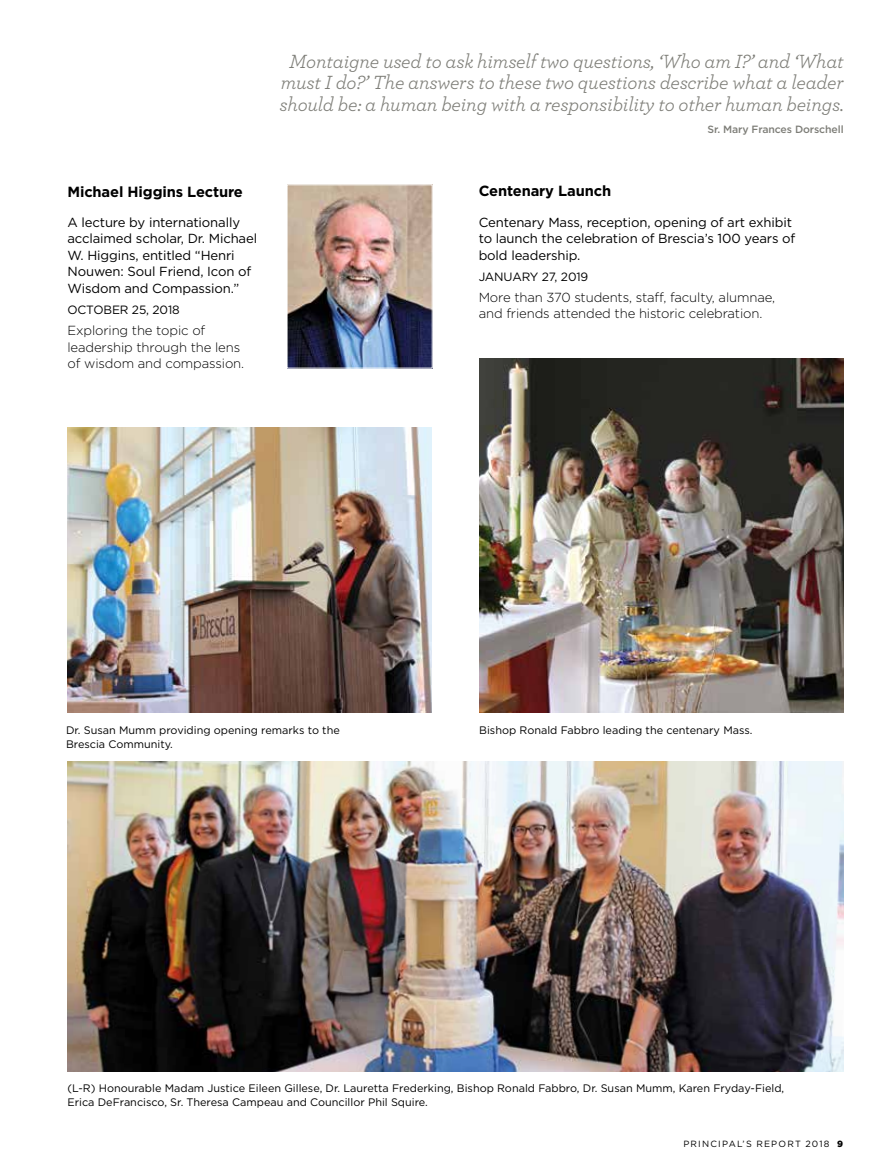
<style>
.page{position:relative;width:891px;height:1175px;background:#fff}
.page>*{position:absolute;margin:0;border:0;box-sizing:border-box;transform-origin:0 0}
.t1{font:italic 19.95px/21.8px "Archer";letter-spacing:-.01em;color:#7d7d77;text-align:center}
.t2{font:700 14.7px "Gotham";letter-spacing:-.01em;color:#000}
.t3{font:13.2px/16.5px "Gotham";letter-spacing:-.01em;color:#000}
.t4{font:300 13.2px/16.5px "Gotham";letter-spacing:-.01em;color:#000}
.t5{font:12px "Gotham";letter-spacing:-.01em;color:#000}
.t6{font:10.8px/14px "Gotham";color:#000}
.t7{font:500 10.5px "Gotham";letter-spacing:-.01em;color:#7d7d77}
.t8{font:9px "Gotham";letter-spacing:.13em;color:#000}
.s1{font-weight:900}
</style>
<div class="page">
<img style="left:68px;top:761px;width:776px;height:310px">
<img style="left:479px;top:358px;width:365px;height:354px">
<img style="left:289px;top:186px;width:142px;height:180px">
<div style="left:287px;top:184px;width:146px;height:184px;border:1px solid #fff"></div>
<img style="left:68px;top:427px;width:364px;height:285px">
<h2 class="t2" style="left:68px;top:182px;width:177px">Michael Higgins Lecture</h2>
<p class="t3" style="left:68px;top:214px;width:191px">A lecture by internationally acclaimed scholar, Dr. Michael<br>W. Higgins, entitled “Henri<br>Nouwen: Soul Friend, Icon of<br>Wisdom and Compassion.”</p>
<p class="t5" style="left:68px;top:302px;width:114px">OCTOBER 25, 2018</p>
<p class="t4" style="left:68px;top:322px;width:178px">Exploring the topic of leadership through the lens of wisdom and compassion.</p>
<h1 class="t1" style="left:280px;top:49px;width:566px">Montaigne used to ask himself two questions, ‘Who am I?’ and ‘What must I do?’ The answers to these two questions describe what a leader should be: a human being with a responsibility to other human beings.</h1>
<p class="t7" style="left:707px;top:122px;width:138px">Sr. Mary Frances Dorschell</p>
<h2 class="t2" style="left:479px;top:181px;width:134px">Centenary Launch</h2>
<p class="t3" style="left:479px;top:213px;width:318px">Centenary Mass, reception, opening of art exhibit to launch the celebration of Brescia’s 100 years of bold leadership.</p>
<p class="t5" style="left:479px;top:269px;width:111px">JANUARY 27, 2019</p>
<p class="t4" style="left:479px;top:288px;width:298px">More than 370 students, staff, faculty, alumnae, and friends attended the historic celebration.</p>
<p class="t6" style="left:66px;top:722px;width:275px">Dr. Susan Mumm providing opening remarks to the</p>
<p class="t6" style="left:479px;top:722px;width:275px">Bishop Ronald Fabbro leading the centenary Mass.</p>
<p class="t6" style="left:66px;top:736px;width:108px">Brescia Community.</p>
<p class="t6" style="left:68px;top:1081px;width:718px">(L-R) Honourable Madam Justice Eileen Gillese, Dr. Lauretta Frederking, Bishop Ronald Fabbro, Dr. Susan Mumm, Karen Fryday-Field,<br>Erica DeFrancisco, Sr. Theresa Campeau and Councillor Phil Squire.</p>
<p class="t8" style="left:683px;top:1138px;width:161px">PRINCIPAL’S REPORT 2018 <span class="s1">9</span></p>
</div>
